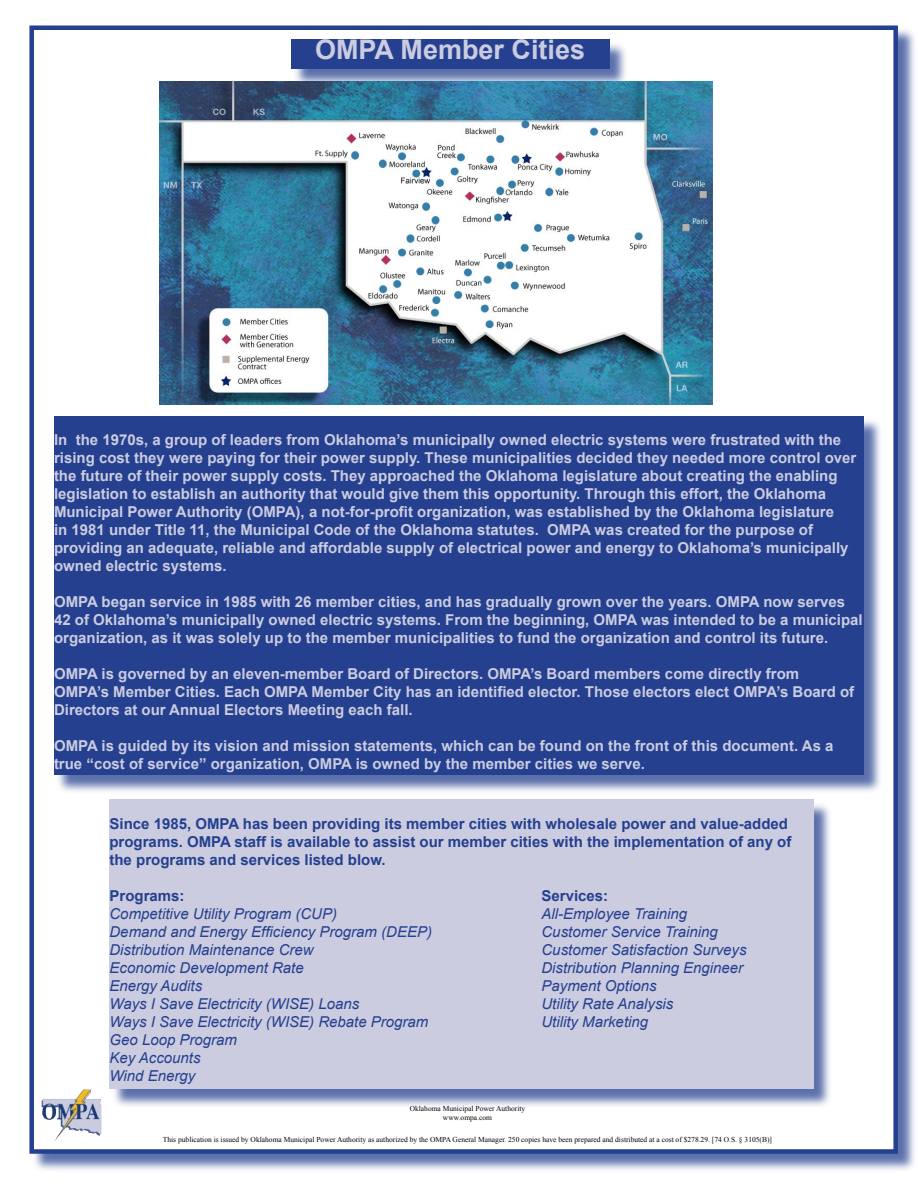
<style>
.page{position:relative;width:918px;height:1188px;background:#fff}
.page>*{position:absolute;margin:0;border:0;box-sizing:border-box;transform-origin:0 0}
.t1{font:700 27px "Arial";color:#cbcce0}
.t2{font:700 15px/18px "Arial";color:#cbcce0}
.t3{font:italic 15px/18px "Arial";color:#24408f}
.t4{font:700 15px/18px "Arial";color:#24408f}
.t5{font:7.5px/9px "Times New Roman";color:#000;text-align:center}
</style>
<div class="page">
<div style="left:30px;top:26px;width:887px;height:1147px;background:#24408f;opacity:.75"></div>
<div style="left:32px;top:28px;width:864px;height:1123px;background:#fff"></div>
<div style="left:29px;top:26px;width:869px;height:1128px;border:4px solid #24408f"></div>
<div style="left:292px;top:40px;width:337px;height:49px;background:#24408f;opacity:.75"></div>
<div style="left:291px;top:39px;width:318px;height:30px;background:#24408f"></div>
<img style="left:159px;top:81px;width:554px;height:323px">
<div style="left:110px;top:800px;width:724px;height:308px;background:#24408f;opacity:.75"></div>
<div style="left:110px;top:800px;width:704px;height:289px;background:#cbcce0"></div>
<div style="left:55px;top:417px;width:830px;height:379px;background:#24408f;opacity:.75"></div>
<div style="left:54px;top:416px;width:810px;height:359px;background:#24408f"></div>
<img style="left:41px;top:1089px;width:61px;height:52px">
<h1 class="t1" style="left:315px;top:32px;width:272px">OMPA Member Cities</h1>
<p class="t2" style="left:54px;top:431px;width:804px">In the 1970s, a group of leaders from Oklahoma’s municipally owned electric systems were frustrated with the rising cost they were paying for their power supply. These municipalities decided they needed more control over the future of their power supply costs. They approached the Oklahoma legislature about creating the enabling legislation to establish an authority that would give them this opportunity. Through this effort, the Oklahoma Municipal Power Authority (OMPA), a not-for-profit organization, was established by the Oklahoma legislature<br>in 1981 under Title 11, the Municipal Code of the Oklahoma statutes. OMPA was created for the purpose of providing an adequate, reliable and affordable supply of electrical power and energy to Oklahoma’s municipally owned electric systems.</p>
<p class="t2" style="left:54px;top:593px;width:810px">OMPA began service in 1985 with 26 member cities, and has gradually grown over the years. OMPA now serves<br>42 of Oklahoma’s municipally owned electric systems. From the beginning, OMPA was intended to be a municipal organization, as it was solely up to the member municipalities to fund the organization and control its future.</p>
<p class="t2" style="left:54px;top:665px;width:802px">OMPA is governed by an eleven-member Board of Directors. OMPA’s Board members come directly from<br>OMPA’s Member Cities. Each OMPA Member City has an identified elector. Those electors elect OMPA’s Board of<br>Directors at our Annual Electors Meeting each fall.</p>
<p class="t2" style="left:54px;top:737px;width:781px">OMPA is guided by its vision and mission statements, which can be found on the front of this document. As a true “cost of service” organization, OMPA is owned by the member cities we serve.</p>
<p class="t4" style="left:110px;top:815px;width:683px">Since 1985, OMPA has been providing its member cities with wholesale power and value-added programs. OMPA staff is available to assist our member cities with the implementation of any of the programs and services listed blow.</p>
<p class="t4" style="left:110px;top:887px;width:77px">Programs:</p>
<p class="t4" style="left:542px;top:887px;width:68px">Services:</p>
<p class="t3" style="left:110px;top:905px;width:229px">Competitive Utility Program (CUP)</p>
<p class="t3" style="left:542px;top:905px;width:147px">All-Employee Training</p>
<p class="t3" style="left:110px;top:923px;width:324px">Demand and Energy Efficiency Program (DEEP)</p>
<p class="t3" style="left:542px;top:923px;width:178px">Customer Service Training</p>
<p class="t3" style="left:110px;top:941px;width:206px">Distribution Maintenance Crew</p>
<p class="t3" style="left:542px;top:941px;width:207px">Customer Satisfaction Surveys</p>
<p class="t3" style="left:110px;top:959px;width:196px">Economic Development Rate</p>
<p class="t3" style="left:542px;top:959px;width:203px">Distribution Planning Engineer</p>
<p class="t3" style="left:110px;top:977px;width:94px">Energy Audits</p>
<p class="t3" style="left:542px;top:977px;width:117px">Payment Options</p>
<p class="t3" style="left:110px;top:995px;width:251px">Ways I Save Electricity (WISE) Loans</p>
<p class="t3" style="left:542px;top:995px;width:133px">Utility Rate Analysis</p>
<p class="t3" style="left:110px;top:1013px;width:320px">Ways I Save Electricity (WISE) Rebate Program</p>
<p class="t3" style="left:542px;top:1013px;width:108px">Utility Marketing</p>
<p class="t3" style="left:110px;top:1031px;width:129px">Geo Loop Program<br>Key Accounts<br>Wind Energy</p>
<p class="t5" style="left:410px;top:1104px;width:117px">Oklahoma Municipal Power Authority www.ompa.com</p>
<p class="t5" style="left:163px;top:1135px;width:611px">This publication is issued by Oklahoma Municipal Power Authority as authorized by the OMPA General Manager. 250 copies have been prepared and distributed at a cost of $278.29. [74 O.S. § 3105(B)]</p>
</div>
